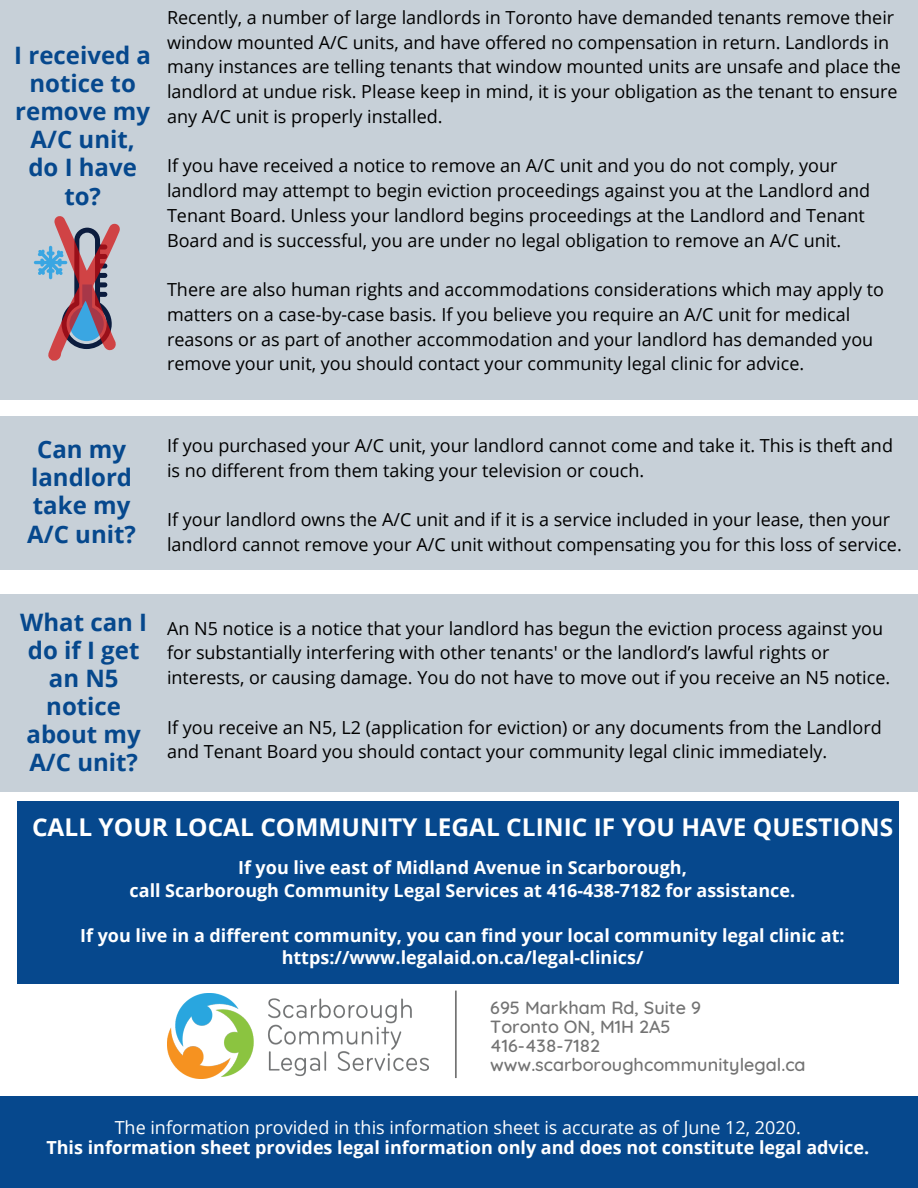
<style>
.page{position:relative;width:918px;height:1188px;background:#fff}
.page>*{position:absolute;margin:0;border:0;box-sizing:border-box;transform-origin:0 0}
.t1{font:700 24.45px "Open Sans";color:#fff}
.t2{font:700 24px/28.2px "Open Sans";color:#06488d;text-align:center}
.t3{font:18px/24.8px "Open Sans";color:#000}
.t4{font:700 18px/22.5px "Open Sans";color:#fff;text-align:center}
.t5{font:500 18px/19.2px "Quicksand";color:#737373}
.t6{font:18px "Open Sans";color:#fff}
</style>
<div class="page">
<div style="left:0;top:0;width:918px;height:400px;background:#c7d0d8"></div>
<img style="left:167px;top:993px;width:261px;height:86px">
<div style="left:18px;top:802px;width:881px;height:182px;background:#06488d"></div>
<svg style="left:455px;top:991px;width:2px;height:87px"></svg>
<div style="left:0;top:1096px;width:918px;height:92px;background:#06488d"></div>
<div style="left:0;top:416px;width:918px;height:153px;background:#c7d0d8"></div>
<div style="left:0;top:594px;width:918px;height:198px;background:#c7d0d8"></div>
<svg style="left:34px;top:216px;width:86px;height:145px"></svg>
<h2 class="t2" style="left:14px;top:40px;width:138px">I received a notice to remove my<br>A/C unit, do I have to?</h2>
<p class="t3" style="left:167px;top:5px;width:736px">Recently, a number of large landlords in Toronto have demanded tenants remove their window mounted A/C units, and have offered no compensation in return. Landlords in many instances are telling tenants that window mounted units are unsafe and place the landlord at undue risk. Please keep in mind, it is your obligation as the tenant to ensure any A/C unit is properly installed.</p>
<p class="t3" style="left:167px;top:153px;width:705px">If you have received a notice to remove an A/C unit and you do not comply, your landlord may attempt to begin eviction proceedings against you at the Landlord and Tenant Board. Unless your landlord begins proceedings at the Landlord and Tenant Board and is successful, you are under no legal obligation to remove an A/C unit.</p>
<p class="t3" style="left:167px;top:277px;width:718px">There are also human rights and accommodations considerations which may apply to matters on a case-by-case basis. If you believe you require an A/C unit for medical reasons or as part of another accommodation and your landlord has demanded you remove your unit, you should contact your community legal clinic for advice.</p>
<h2 class="t2" style="left:27px;top:435px;width:110px">Can my landlord take my<br>A/C unit?</h2>
<p class="t3" style="left:167px;top:433px;width:727px">If you purchased your A/C unit, your landlord cannot come and take it. This is theft and is no different from them taking your television or couch.</p>
<p class="t3" style="left:167px;top:507px;width:736px">If your landlord owns the A/C unit and if it is a service included in your lease, then your landlord cannot remove your A/C unit without compensating you for this loss of service.</p>
<h2 class="t2" style="left:20px;top:607px;width:128px">What can I do if I get an N5 notice about my<br>A/C unit?</h2>
<p class="t3" style="left:167px;top:615px;width:725px">An N5 notice is a notice that your landlord has begun the eviction process against you for substantially interfering with other tenants' or the landlord’s lawful rights or interests, or causing damage. You do not have to move out if you receive an N5 notice.</p>
<p class="t3" style="left:167px;top:714px;width:716px">If you receive an N5, L2 (application for eviction) or any documents from the Landlord and Tenant Board you should contact your community legal clinic immediately.</p>
<h1 class="t1" style="left:32px;top:810px;width:863px">CALL YOUR LOCAL COMMUNITY LEGAL CLINIC IF YOU HAVE QUESTIONS</h1>
<p class="t4" style="left:130px;top:856px;width:667px">If you live east of Midland Avenue in Scarborough,<br>call Scarborough Community Legal Services at 416-438-7182 for assistance.</p>
<p class="t4" style="left:80px;top:923px;width:766px">If you live in a different community, you can find your local community legal clinic at: https://www.legalaid.on.ca/legal-clinics/</p>
<p class="t5" style="left:490px;top:998px;width:317px">695 Markham Rd, Suite 9<br>Toronto ON, M1H 2A5<br>416-438-7182 www.scarboroughcommunitylegal.ca</p>
<p class="t6" style="left:115px;top:1115px;width:688px">The information provided in this information sheet is accurate as of June 12, 2020.</p>
<p class="t4" style="left:46px;top:1136px;width:824px">This information sheet provides legal information only and does not constitute legal advice.</p>
</div>
